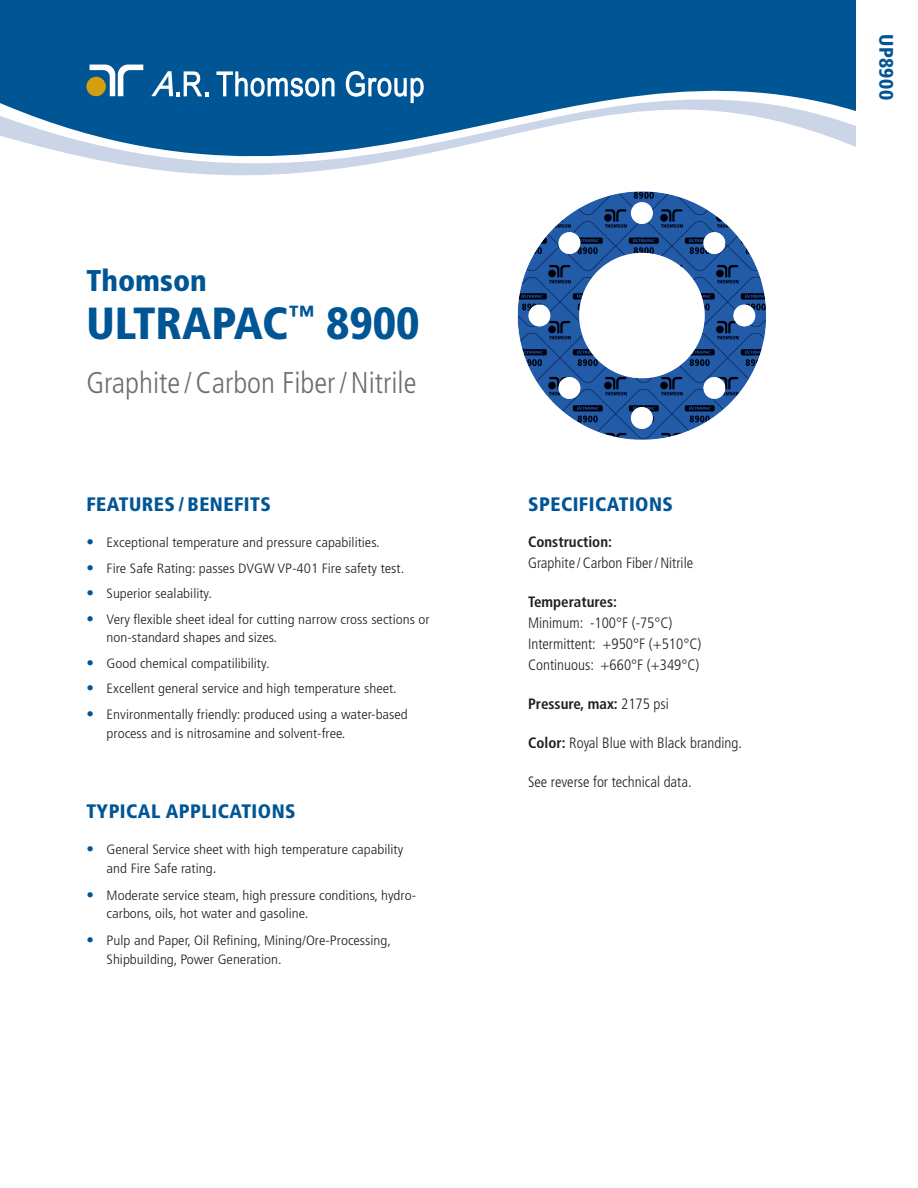
<style>
.page{position:relative;width:918px;height:1188px;background:#fff}
.page>*{position:absolute;margin:0;border:0;box-sizing:border-box;transform-origin:0 0}
.t1{font:900 condensed 45px "Frutiger LT Std";color:#005595}
.t2{font:300 condensed 30px "Frutiger LT Std";color:#6c6d70}
.t3{font:900 condensed 30px "Frutiger LT Std";color:#005595}
.t4{font:900 condensed 19.5px "Frutiger LT Std";letter-spacing:.025em;color:#005595}
.t5{font:300 condensed 15px/21px "Frutiger LT Std";color:#231f20}
.t6{font:700 condensed 15px "Frutiger LT Std";color:#231f20}
.t7{font:300 condensed 13.5px/18.8px "Frutiger LT Std";color:#231f20;scale:1.11 1}
.s1{font-size:15px;color:#005595}
.s2{font-size:15px}
.s3{font-weight:700}
.s4{font-weight:300}
</style>
<div class="page">
<svg style="left:0;top:0;width:856px;height:176px;fill:#005595"></svg>
<svg style="left:216px;top:71px;width:119px;height:26px"></svg>
<svg style="left:346px;top:71px;width:78px;height:32px"></svg>
<svg style="left:151px;top:71px;width:57px;height:25px"></svg>
<svg style="left:86px;top:65px;width:57px;height:31px"></svg>
<img style="left:517px;top:191px;width:250px;height:249px">
<p class="t3" style="left:86px;top:262px;width:122px">Thomson</p>
<p class="t1" style="left:86px;top:296px;width:335px">ULTRAPAC<sup>™</sup> 8900</p>
<p class="t2" style="left:86px;top:366px;width:332px">Graphite /Carbon Fiber/Nitrile</p>
<p class="t4" style="left:86px;top:492px;width:186px">FEATURES / BENEFITS</p>
<p class="t7" style="left:86px;top:533px;width:266px"><span class="s1">•</span> Exceptional temperature and pressure capabilities.</p>
<p class="t7" style="left:86px;top:559px;width:288px"><span class="s1">•</span> Fire Safe Rating: passes DVGW VP-401 Fire safety test.</p>
<p class="t7" style="left:86px;top:584px;width:115px"><span class="s1">•</span> Superior sealability.</p>
<p class="t7" style="left:107px;top:610px;width:293px;text-indent:-20px"><span class="s1">•</span> Very flexible sheet ideal for cutting narrow cross sections or non-standard shapes and sizes.</p>
<p class="t7" style="left:86px;top:654px;width:167px"><span class="s1">•</span> Good chemical compatilibility.</p>
<p class="t7" style="left:86px;top:679px;width:281px"><span class="s1">•</span> Excellent general service and high temperature sheet.</p>
<p class="t7" style="left:107px;top:705px;width:273px;text-indent:-20px"><span class="s1">•</span> Environmentally friendly: produced using a water-based process and is nitrosamine and solvent-free.</p>
<p class="t4" style="left:86px;top:799px;width:211px">TYPICAL APPLICATIONS</p>
<p class="t7" style="left:107px;top:840px;width:269px;text-indent:-20px"><span class="s1">•</span> General Service sheet with high temperature capability and Fire Safe rating<span class="s2">.</span></p>
<p class="t7" style="left:107px;top:886px;width:280px;text-indent:-20px"><span class="s1">•</span> Moderate service steam, high pressure conditions, hydro&shy;carbons, oils, hot water and gasoline.</p>
<p class="t7" style="left:107px;top:931px;width:258px;text-indent:-20px"><span class="s1">•</span> Pulp and Paper, Oil Refining, Mining/Ore-Processing,<br>Shipbuilding, Power Generation.</p>
<p class="t4" style="left:528px;top:492px;width:147px">SPECIFICATIONS</p>
<p class="t5" style="left:528px;top:532px;width:167px"><span class="s3">Construction:<br></span>Graphite /Carbon Fiber/Nitrile</p>
<p class="t6" style="left:528px;top:593px;width:90px">Temperatures:</p>
<p class="t5" style="left:528px;top:613px;width:146px">Minimum: -100°F (-75°C)</p>
<p class="t5" style="left:528px;top:634px;width:175px">Intermittent: +950°F (+510°C)</p>
<p class="t5" style="left:528px;top:655px;width:173px">Continuous: +660°F (+349°C)</p>
<p class="t6" style="left:528px;top:695px;width:142px">Pressure, max: <span class="s4">2175 psi</span></p>
<p class="t5" style="left:528px;top:733px;width:215px"><span class="s3">Color:</span> Royal Blue with Black branding.</p>
<p class="t5" style="left:528px;top:772px;width:165px">See reverse for technical data.</p>
<p class="t4" style="left:898px;top:34px;width:68px;rotate:90deg">UP8900</p>
</div>
